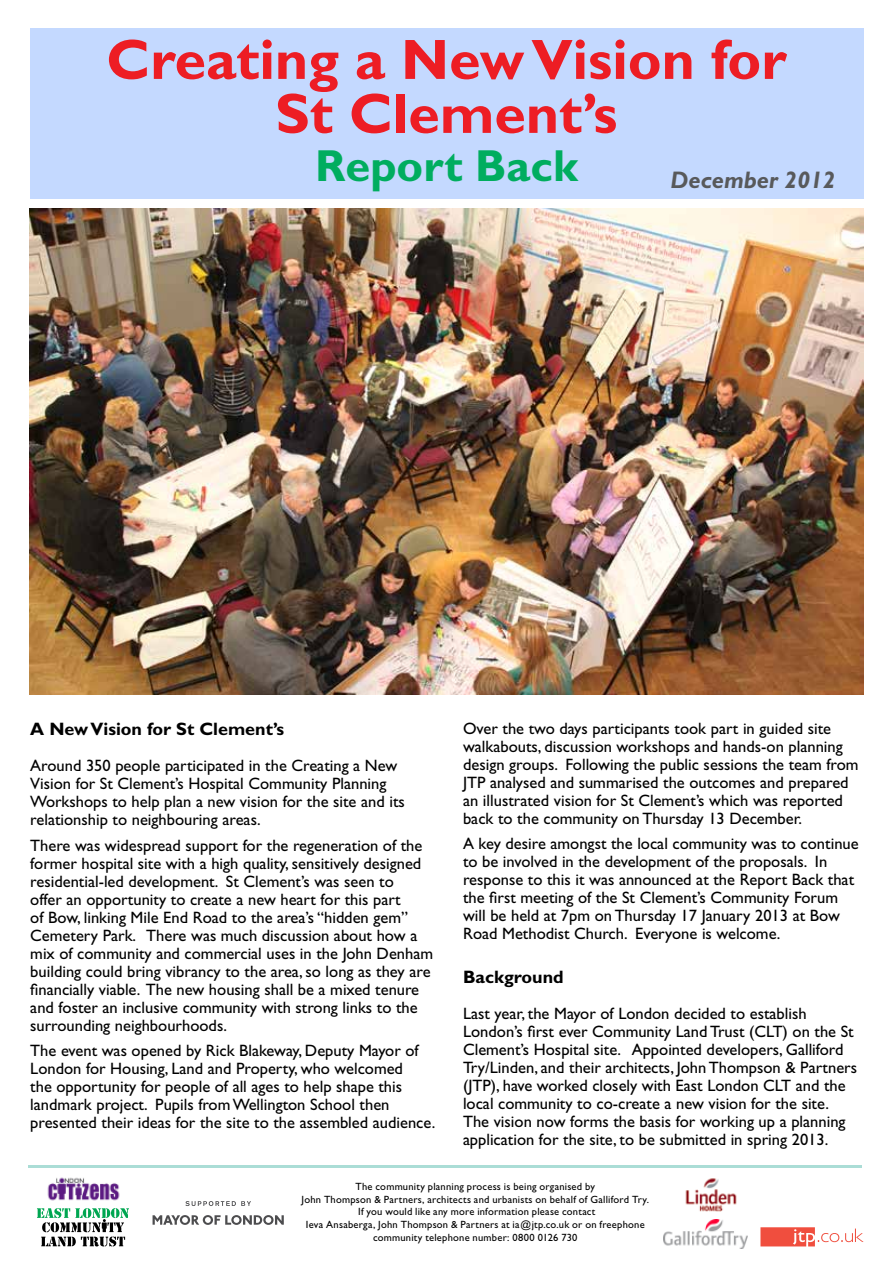
<style>
.page{position:relative;width:893px;height:1263px;background:#fff}
.page>*{position:absolute;margin:0;border:0;box-sizing:border-box;transform-origin:0 0}
.t1{font:700 57px/54px "Gill Sans";color:#ed1d24;text-align:center}
.t2{font:700 45px "Gill Sans";color:#00ad5f}
.t3{font:italic 700 24px "Gill Sans";color:#58595b}
.t4{font:700 18px "Gill Sans";color:#000}
.t5{font:16.5px/18px "Gill Sans";color:#000}
.t6{font:10.5px/12.6px "Gill Sans";letter-spacing:.02em;color:#000;text-align:center}
</style>
<div class="page">
<div style="left:30px;top:29px;width:833px;height:170px;background:#c4d9ff"></div>
<svg style="left:760px;top:1227px;width:104px;height:19px"></svg>
<img style="left:685px;top:1178px;width:52px;height:34px">
<img style="left:663px;top:1219px;width:85px;height:30px">
<svg style="left:37px;top:1208px;width:92px;height:38px"></svg>
<img style="left:47px;top:1177px;width:73px;height:24px">
<svg style="left:153px;top:1215px;width:131px;height:10px"></svg>
<svg style="left:185px;top:1201px;width:66px;height:5px"></svg>
<img style="left:30px;top:208px;width:833px;height:486px">
<hr style="left:29px;top:1165px;width:833px;height:3px;background:#abddd6">
<h1 class="t1" style="left:106px;top:33px;width:682px">Creating a New Vision for<br>St Clement’s</h1>
<h2 class="t2" style="left:315px;top:139px;width:264px">Report Back</h2>
<h3 class="t3" style="left:670px;top:166px;width:167px">December 2012</h3>
<p class="t4" style="left:30px;top:718px;width:255px">A New Vision for St Clement’s</p>
<p class="t5" style="left:30px;top:757px;width:376px">Around 350 people participated in the Creating a New Vision for St Clement’s Hospital Community Planning Workshops to help plan a new vision for the site and its relationship to neighbouring areas.</p>
<p class="t5" style="left:30px;top:836px;width:404px">There was widespread support for the regeneration of the former hospital site with a high quality, sensitively designed residential-led development. St Clement’s was seen to<br>offer an opportunity to create a new heart for this part<br>of Bow, linking Mile End Road to the area’s “hidden gem” Cemetery Park. There was much discussion about how a mix of community and commercial uses in the John Denham building could bring vibrancy to the area, so long as they are financially viable. The new housing shall be a mixed tenure and foster an inclusive community with strong links to the surrounding neighbourhoods.</p>
<p class="t5" style="left:30px;top:1042px;width:407px">The event was opened by Rick Blakeway, Deputy Mayor of London for Housing, Land and Property, who welcomed<br>the opportunity for people of all ages to help shape this landmark project. Pupils from Wellington School then presented their ideas for the site to the assembled audience.</p>
<p class="t5" style="left:463px;top:719px;width:397px">Over the two days participants took part in guided site walkabouts, discussion workshops and hands-on planning design groups. Following the public sessions the team from JTP analysed and summarised the outcomes and prepared an illustrated vision for St Clement’s which was reported back to the community on Thursday 13 December.</p>
<p class="t5" style="left:463px;top:835px;width:397px">A key desire amongst the local community was to continue to be involved in the development of the proposals. In response to this it was announced at the Report Back that the first meeting of the St Clement’s Community Forum will be held at 7pm on Thursday 17 January 2013 at Bow Road Methodist Church. Everyone is welcome.</p>
<p class="t4" style="left:463px;top:966px;width:102px">Background</p>
<p class="t5" style="left:463px;top:1004px;width:396px">Last year, the Mayor of London decided to establish London’s first ever Community Land Trust (CLT) on the St Clement’s Hospital site. Appointed developers, Galliford Try/Linden, and their architects, John Thompson &amp; Partners (JTP), have worked closely with East London CLT and the local community to co-create a new vision for the site.<br>The vision now forms the basis for working up a planning application for the site, to be submitted in spring 2013.</p>
<p class="t6" style="left:301px;top:1180px;width:349px">The community planning process is being organised by<br>John Thompson &amp; Partners, architects and urbanists on behalf of Galliford Try.<br>If you would like any more information please contact<br>Ieva Ansaberga, John Thompson &amp; Partners at ia@jtp.co.uk or on freephone community telephone number: 0800 0126 730</p>
</div>
